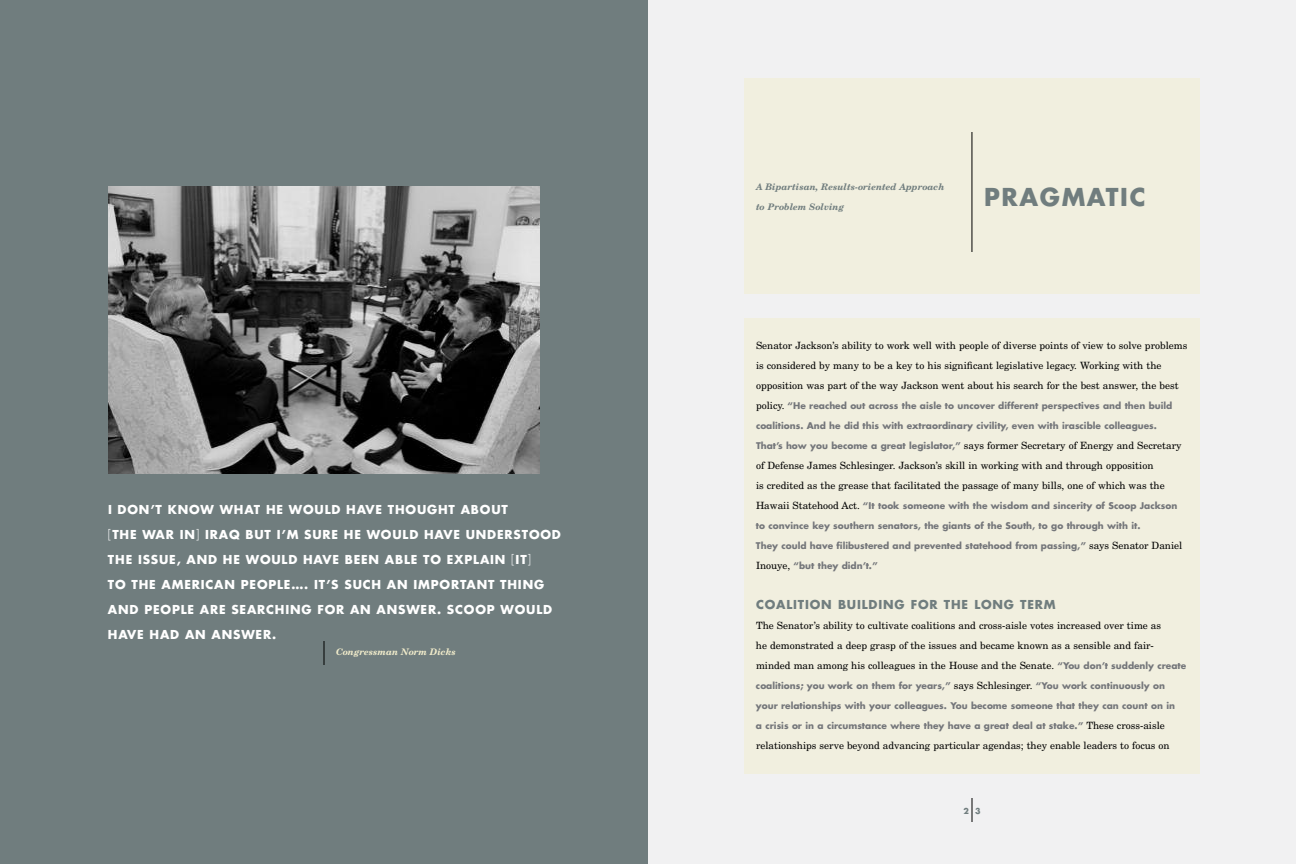
<style>
.page{position:relative;width:1296px;height:864px;background:#fff}
.page>*{position:absolute;margin:0;border:0;box-sizing:border-box;transform-origin:0 0}
.t1{font:700 24px "Futura";letter-spacing:.07em;color:#707d7e}
.t2{font:700 12px/25px "Futura";letter-spacing:.07em;color:#fff}
.t3{font:700 12px "Futura";letter-spacing:.07em;color:#707d7e}
.t4{font:10px/20px "New Century Schlbk";color:#000}
.t5{font:700 9px "Futura";color:#74767a}
.t6{font:italic 700 9px "New Century Schlbk";color:#707d7e}
.t7{font:italic 700 9px "New Century Schlbk";color:#f1eccb}
.t8{font:700 8px "Futura";color:#707d7e}
.s1{font-weight:300}
.s2{font-family:"New Century Schlbk";font-weight:400;font-size:10px;color:#000}
.s3{font-family:"Futura";font-weight:700;font-size:9px;color:#74767a}
</style>
<div class="page">
<div style="left:648px;top:0;width:648px;height:864px;background:#f1f1f2"></div>
<div style="left:744px;top:78px;width:456px;height:216px;background:#f1efdf"></div>
<div style="left:744px;top:318px;width:456px;height:456px;background:#f1efdf"></div>
<svg style="left:972px;top:798px;width:1px;height:24px"></svg>
<div style="left:0;top:0;width:648px;height:864px;background:#707d7e"></div>
<img style="left:108px;top:186px;width:432px;height:288px">
<svg style="left:324px;top:641px;width:1px;height:24px"></svg>
<hr style="left:972px;top:132px;width:1px;height:120px;background:#000">
<p class="t2" style="left:108px;top:498px;width:455px">I DON’T KNOW WHAT HE WOULD HAVE THOUGHT ABOUT<br><span class="s1">[</span>THE WAR IN<span class="s1">]</span> IRAQ BUT I’M SURE HE WOULD HAVE UNDERSTOOD THE ISSUE, AND HE WOULD HAVE BEEN ABLE TO EXPLAIN <span class="s1">[</span>IT<span class="s1">]<br></span>TO THE AMERICAN PEOPLE…. IT’S SUCH AN IMPORTANT THING AND PEOPLE ARE SEARCHING FOR AN ANSWER. SCOOP WOULD HAVE HAD AN ANSWER.</p>
<p class="t7" style="left:336px;top:648px;width:121px">Congressman Norm Dicks</p>
<p class="t6" style="left:756px;top:184px;width:190px">A Bipartisan, Results-oriented Approach</p>
<p class="t6" style="left:756px;top:204px;width:90px">to Problem Solving</p>
<h1 class="t1" style="left:984px;top:186px;width:163px">PRAGMATIC</h1>
<p class="t4" style="left:756px;top:336px;width:433px">Senator Jackson’s ability to work well with people of diverse points of view to solve problems is considered by many to be a key to his significant legislative legacy. Working with the opposition was part of the way Jackson went about his search for the best answer, the best</p>
<p class="t5" style="left:756px;top:402px;width:418px"><span class="s2">policy.</span> “He reached out across the aisle to uncover different perspectives and then build</p>
<p class="t5" style="left:756px;top:422px;width:402px">coalitions. And he did this with extraordinary civility, even with irascible colleagues.</p>
<p class="t4" style="left:756px;top:436px;width:427px"><span class="s3">That’s how you become a great legislator,”</span> says former Secretary of Energy and Secretary of Defense James Schlesinger. Jackson’s skill in working with and through opposition<br>is credited as the grease that facilitated the passage of many bills, one of which was the</p>
<p class="t5" style="left:756px;top:502px;width:423px"><span class="s2">Hawaii Statehood Act.</span> “It took someone with the wisdom and sincerity of Scoop Jackson</p>
<p class="t5" style="left:756px;top:522px;width:386px">to convince key southern senators, the giants of the South, to go through with it.</p>
<p class="t5" style="left:756px;top:542px;width:428px">They could have filibustered and prevented statehood from passing,” <span class="s2">says Senator Daniel</span></p>
<p class="t5" style="left:756px;top:562px;width:123px"><span class="s2">Inouye,</span> “but they didn’t.”</p>
<p class="t3" style="left:756px;top:599px;width:301px">COALITION BUILDING FOR THE LONG TERM</p>
<p class="t4" style="left:756px;top:616px;width:432px">The Senator’s ability to cultivate coalitions and cross-aisle votes increased over time as<br>he demonstrated a deep grasp of the issues and became known as a sensible and fair&shy;minded man among his colleagues in the House and the Senate. <span class="s3">“You don’t suddenly create</span></p>
<p class="t5" style="left:756px;top:682px;width:411px">coalitions; you work on them for years,” <span class="s2">says Schlesinger.</span> “You work continuously on</p>
<p class="t5" style="left:756px;top:702px;width:421px">your relationships with your colleagues. You become someone that they can count on in</p>
<p class="t5" style="left:756px;top:722px;width:410px">a crisis or in a circumstance where they have a great deal at stake.” <span class="s2">These cross-aisle</span></p>
<p class="t4" style="left:756px;top:736px;width:415px">relationships serve beyond advancing particular agendas; they enable leaders to focus on</p>
<p class="t8" style="left:964px;top:807px;width:18px">2 3</p>
</div>
